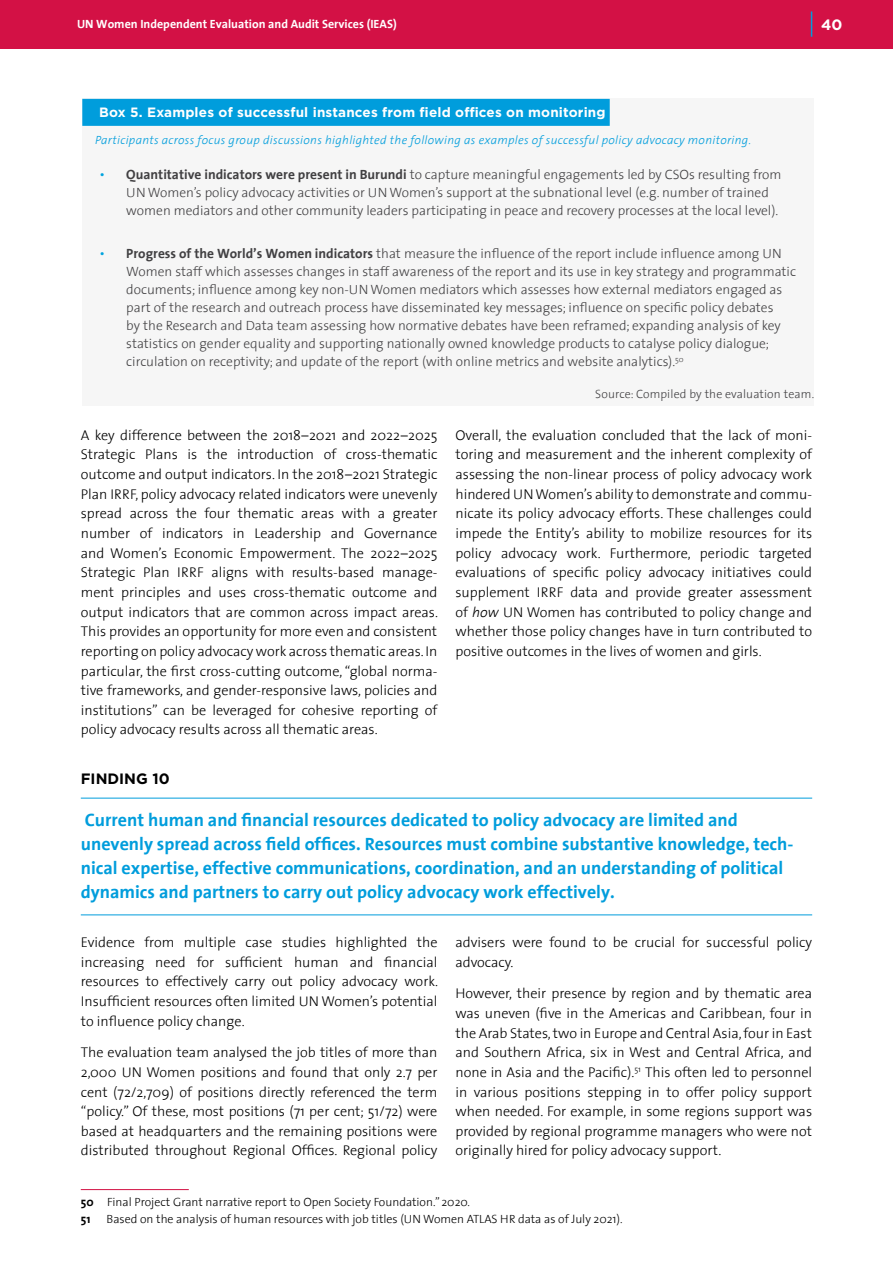
<style>
.page{position:relative;width:893px;height:1263px;background:#fff}
.page>*{position:absolute;margin:0;border:0;box-sizing:border-box;transform-origin:0 0}
.FIndings_Text{font:700 18px/24px "The Sans";color:#009ddc}
.FINDINGS_HEADER{font:700 15px "Gotham";color:#000}
.t1{font:700 15px "Gotham";color:#fff}
.t2{font:300 14.25px/19.6px "The Sans";color:#000;text-align:justify}
.t3{font:300 13.5px/18px "The Sans";color:#414042}
.Box_title{font:700 13.5px "Gotham";letter-spacing:.015em;color:#fff}
.Footnote{font:300 12px "The Sans";color:#000}
.Red_emphasis_text_sp{font:italic 300 12px "The Sans";letter-spacing:.025em;color:#009ddc}
.t4{font:700 12px "The Sans";color:#fff}
.source_figures{font:300 12px "The Sans";letter-spacing:.01em;color:#414042}
.Footnote-2{font:700 12px "The Sans";color:#000}
.s1{font-size:15px;color:#00a3de}
.s2{font-weight:700}
.s3{font-style:italic}
</style>
<div class="page">
<div style="left:0;top:0;width:893px;height:48px;background:#d31145"></div>
<svg style="left:811px;top:11px;width:1px;height:26px"></svg>
<div style="left:82px;top:99px;width:732px;height:307px;background:#f6f6f6"></div>
<div style="left:82px;top:99px;width:528px;height:27px;background:#009ddc"></div>
<hr style="left:81px;top:1189px;width:108px;height:1px;background:#d31245">
<hr style="left:81px;top:798px;width:731px;height:1px;background:#009ddc">
<hr style="left:81px;top:914px;width:731px;height:1px;background:#009ddc">
<p class="t4" style="left:77px;top:14px;width:321px">UN Women Independent Evaluation and Audit Services (IEAS)</p>
<p class="t1" style="left:821px;top:15px;width:23px">40</p>
<p class="Box_title" style="left:99px;top:104px;width:508px">Box 5. Examples of successful instances from field offices on monitoring</p>
<p class="Red_emphasis_text_sp" style="left:95px;top:130px;width:658px">Participants across focus group discussions highlighted the following as examples of successful policy advocacy monitoring.</p>
<p class="t3" style="left:126px;top:165px;width:657px;text-indent:-27px"><span class="s1">•</span> <span class="s2">Quantitative indicators were present in Burundi</span> to capture meaningful engagements led by CSOs resulting from<br>UN Women’s policy advocacy activities or UN Women’s support at the subnational level (e.g. number of trained women mediators and other community leaders participating in peace and recovery processes at the local level).</p>
<p class="t3" style="left:126px;top:244px;width:671px;text-indent:-27px"><span class="s1">•</span> <span class="s2">Progress of the World’s Women indicators</span> that measure the influence of the report include influence among UN Women staff which assesses changes in staff awareness of the report and its use in key strategy and programmatic documents; influence among key non-UN Women mediators which assesses how external mediators engaged as part of the research and outreach process have disseminated key messages; influence on specific policy debates<br>by the Research and Data team assessing how normative debates have been reframed; expanding analysis of key statistics on gender equality and supporting nationally owned knowledge products to catalyse policy dialogue; circulation on receptivity; and update of the report (with online metrics and website analytics).<sup>50</sup></p>
<p class="source_figures" style="left:595px;top:384px;width:220px">Source: Compiled by the evaluation team.</p>
<p class="t2" style="left:81px;top:425px;width:359px">A key difference between the 2018–2021 and 2022–2025<br>Strategic Plans is the introduction of cross-thematic outcome and output indicators. In the 2018–2021 Strategic Plan IRRF, policy advocacy related indicators were unevenly spread across the four thematic areas with a greater number of indicators in Leadership and Governance and Women’s Economic Empowerment. The 2022–2025<br>Strategic Plan IRRF aligns with results-based manage&shy;ment principles and uses cross-thematic outcome and output indicators that are common across impact areas.<br>This provides an opportunity for more even and consistent reporting on policy advocacy work across thematic areas. In particular, the first cross-cutting outcome, “global norma&shy;tive frameworks, and gender-responsive laws, policies and institutions” can be leveraged for cohesive reporting of policy advocacy results across all thematic areas.</p>
<p class="t2" style="left:455px;top:425px;width:358px">Overall, the evaluation concluded that the lack of moni&shy;toring and measurement and the inherent complexity of assessing the non-linear process of policy advocacy work hindered UNWomen’s ability to demonstrate and commu&shy;nicate its policy advocacy efforts. These challenges could impede the Entity’s ability to mobilize resources for its policy advocacy work. Furthermore, periodic targeted evaluations of specific policy advocacy initiatives could supplement IRRF data and provide greater assessment of <span class="s3">how</span> UN Women has contributed to policy change and whether those policy changes have in turn contributed to positive outcomes in the lives of women and girls.</p>
<p class="FINDINGS_HEADER" style="left:81px;top:769px;width:90px">FINDING 10</p>
<p class="FIndings_Text" style="left:81px;top:807px;width:714px">Current human and financial resources dedicated to policy advocacy are limited and unevenly spread across field offices. Resources must combine substantive knowledge, tech&shy;nical expertise, effective communications, coordination, and an understanding of political dynamics and partners to carry out policy advocacy work effectively.</p>
<p class="t2" style="left:81px;top:932px;width:359px">Evidence from multiple case studies highlighted the increasing need for sufficient human and financial resources to effectively carry out policy advocacy work.<br>Insufficient resources often limited UN Women’s potential to influence policy change.</p>
<p class="t2" style="left:81px;top:1042px;width:358px">The evaluation team analysed the job titles of more than 2,000 UN Women positions and found that only 2.7 per cent (72/2,709) of positions directly referenced the term “policy.” Of these, most positions (71 per cent; 51/72) were based at headquarters and the remaining positions were distributed throughout Regional Offices. Regional policy</p>
<p class="t2" style="left:455px;top:932px;width:358px">advisers were found to be crucial for successful policy advocacy.</p>
<p class="t2" style="left:455px;top:983px;width:358px">However, their presence by region and by thematic area was uneven (five in the Americas and Caribbean, four in the Arab States, two in Europe and Central Asia, four in East and Southern Africa, six in West and Central Africa, and none in Asia and the Pacific).<sup>51</sup> This often led to personnel in various positions stepping in to offer policy support when needed. For example, in some regions support was provided by regional programme managers who were not originally hired for policy advocacy support.</p>
<p class="Footnote" style="left:81px;top:1192px;width:391px"><span class="s2">50</span> Final Project Grant narrative report to Open Society Foundation.” 2020.</p>
<p class="Footnote-2" style="left:81px;top:1208px;width:11px">51</p>
<p class="Footnote" style="left:107px;top:1208px;width:518px">Based on the analysis of human resources with job titles (UN Women ATLAS HR data as of July 2021).</p>
</div>
